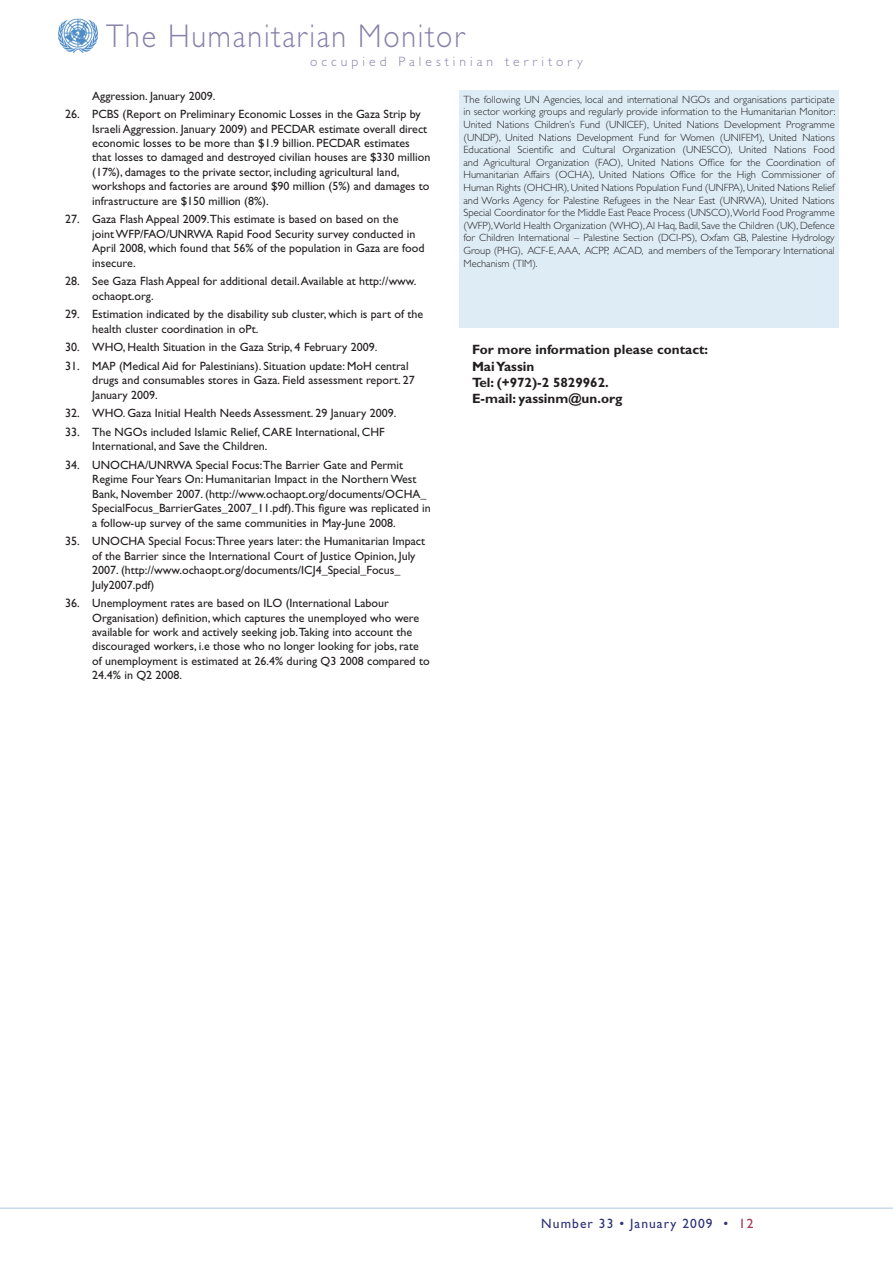
<style>
.page{position:relative;width:893px;height:1263px;background:#fff}
.page>*{position:absolute;margin:0;border:0;box-sizing:border-box;transform-origin:0 0}
.t1{font:300 33px "Gill Sans";letter-spacing:.06em;color:#8780aa;scale:.91 1}
.Footnote_Text{font:700 13.5px/16.2px "Gill Sans";color:#231f20}
.t2{font:300 13.5px "Gill Sans";letter-spacing:.3em;color:#8780aa}
.t3{font:13.5px "Gill Sans";letter-spacing:.08em;color:#2e3276}
.body{font:12px/14.4px "Gill Sans";color:#231f20}
.t4{font:300 10.5px/12.6px "Gill Sans";color:#231f20;text-align:justify}
.s1{font-style:inherit}
.s2{color:#a9324f}
</style>
<div class="page">
<hr style="left:0;top:1207px;width:893px;height:2px;background:#91b4d9">
<img style="left:58px;top:18px;width:40px;height:35px">
<div style="left:459px;top:91px;width:380px;height:237px;background:#ddecf5"></div>
<h1 class="t1" style="left:106px;top:17px;width:395px">The Humanitarian Monitor</h1>
<p class="t2" style="left:310px;top:54px;width:274px">occupied Palestinian territory</p>
<p class="body" style="left:92px;top:88px;width:125px">Aggression. January 2009.</p>
<p class="body" style="left:92px;top:107px;width:340px;text-indent:-27px"><span class="s1">26.</span> PCBS (Report on Preliminary Economic Losses in the Gaza Strip by Israeli Aggression. January 2009) and PECDAR estimate overall direct economic losses to be more than $1.9 billion. PECDAR estimates that losses to damaged and destroyed civilian houses are $330 million (17%), damages to the private sector, including agricultural land, workshops and factories are around $90 million (5%) and damages to infrastructure are $150 million (8%).</p>
<p class="body" style="left:92px;top:212px;width:334px;text-indent:-27px"><span class="s1">27.</span> Gaza Flash Appeal 2009.This estimate is based on based on the<br>joint WFP/FAO/UNRWA Rapid Food Security survey conducted in April 2008, which found that 56% of the population in Gaza are food insecure.</p>
<p class="body" style="left:92px;top:274px;width:326px;text-indent:-27px"><span class="s1">28.</span> See Gaza Flash Appeal for additional detail. Available at http://www. ochaopt.org.</p>
<p class="body" style="left:92px;top:307px;width:332px;text-indent:-27px"><span class="s1">29.</span> Estimation indicated by the disability sub cluster, which is part of the health cluster coordination in oPt.</p>
<p class="body" style="left:65px;top:340px;width:314px"><span class="s1">30.</span> WHO, Health Situation in the Gaza Strip, 4 February 2009.</p>
<p class="body" style="left:92px;top:359px;width:324px;text-indent:-27px"><span class="s1">31.</span> MAP (Medical Aid for Palestinians). Situation update: MoH central drugs and consumables stores in Gaza. Field assessment report. 27<br>January 2009.</p>
<p class="body" style="left:65px;top:406px;width:333px"><span class="s1">32.</span> WHO. Gaza Initial Health Needs Assessment. 29 January 2009.</p>
<p class="body" style="left:92px;top:425px;width:294px;text-indent:-27px"><span class="s1">33.</span> The NGOs included Islamic Relief, CARE International, CHF<br>International, and Save the Children.</p>
<p class="body" style="left:92px;top:458px;width:340px;text-indent:-27px"><span class="s1">34.</span> UNOCHA/UNRWA Special Focus:The Barrier Gate and Permit Regime Four Years On: Humanitarian Impact in the Northern West Bank, November 2007. (http://www.ochaopt.org/documents/OCHA_ SpecialFocus_BarrierGates_2007_11.pdf).This figure was replicated in a follow-up survey of the same communities in May-June 2008.</p>
<p class="body" style="left:92px;top:534px;width:334px;text-indent:-27px"><span class="s1">35.</span> UNOCHA Special Focus:Three years later: the Humanitarian Impact of the Barrier since the International Court of Justice Opinion, July 2007. (http://www.ochaopt.org/documents/ICJ4_Special_Focus_ July2007.pdf)</p>
<p class="body" style="left:92px;top:596px;width:339px;text-indent:-27px"><span class="s1">36.</span> Unemployment rates are based on ILO (International Labour Organisation) definition, which captures the unemployed who were available for work and actively seeking job.Taking into account the discouraged workers, i.e those who no longer looking for jobs, rate of unemployment is estimated at 26.4% during Q3 2008 compared to 24.4% in Q2 2008.</p>
<p class="t4" style="left:463px;top:93px;width:374px">The following UN Agencies, local and international NGOs and organisations participate in sector working groups and regularly provide information to the Humanitarian Monitor:<br>United Nations Children’s Fund (UNICEF), United Nations Development Programme (UNDP), United Nations Development Fund for Women (UNIFEM), United Nations Educational Scientific and Cultural Organization (UNESCO), United Nations Food and Agricultural Organization (FAO), United Nations Office for the Coordination of Humanitarian Affairs (OCHA), United Nations Office for the High Commissioner of Human Rights (OHCHR), United Nations Population Fund (UNFPA), United Nations Relief and Works Agency for Palestine Refugees in the Near East (UNRWA), United Nations Special Coordinator for the Middle East Peace Process (UNSCO),World Food Programme (WFP), World Health Organization (WHO), Al Haq, Badil, Save the Children (UK), Defence for Children International – Palestine Section (DCI-PS), Oxfam GB, Palestine Hydrology Group (PHG), ACF-E, AAA, ACPP, ACAD, and members of the Temporary International Mechanism (TIM).</p>
<p class="Footnote_Text" style="left:472px;top:342px;width:238px">For more information please contact:<br>Mai Yassin</p>
<p class="Footnote_Text" style="left:472px;top:374px;width:152px">Tel: (+972)-2 5829962.<br>E-mail: yassinm@un.org</p>
<p class="t3" style="left:541px;top:1215px;width:214px">Number 33 • January 2009 • <span class="s2">12</span></p>
</div>
